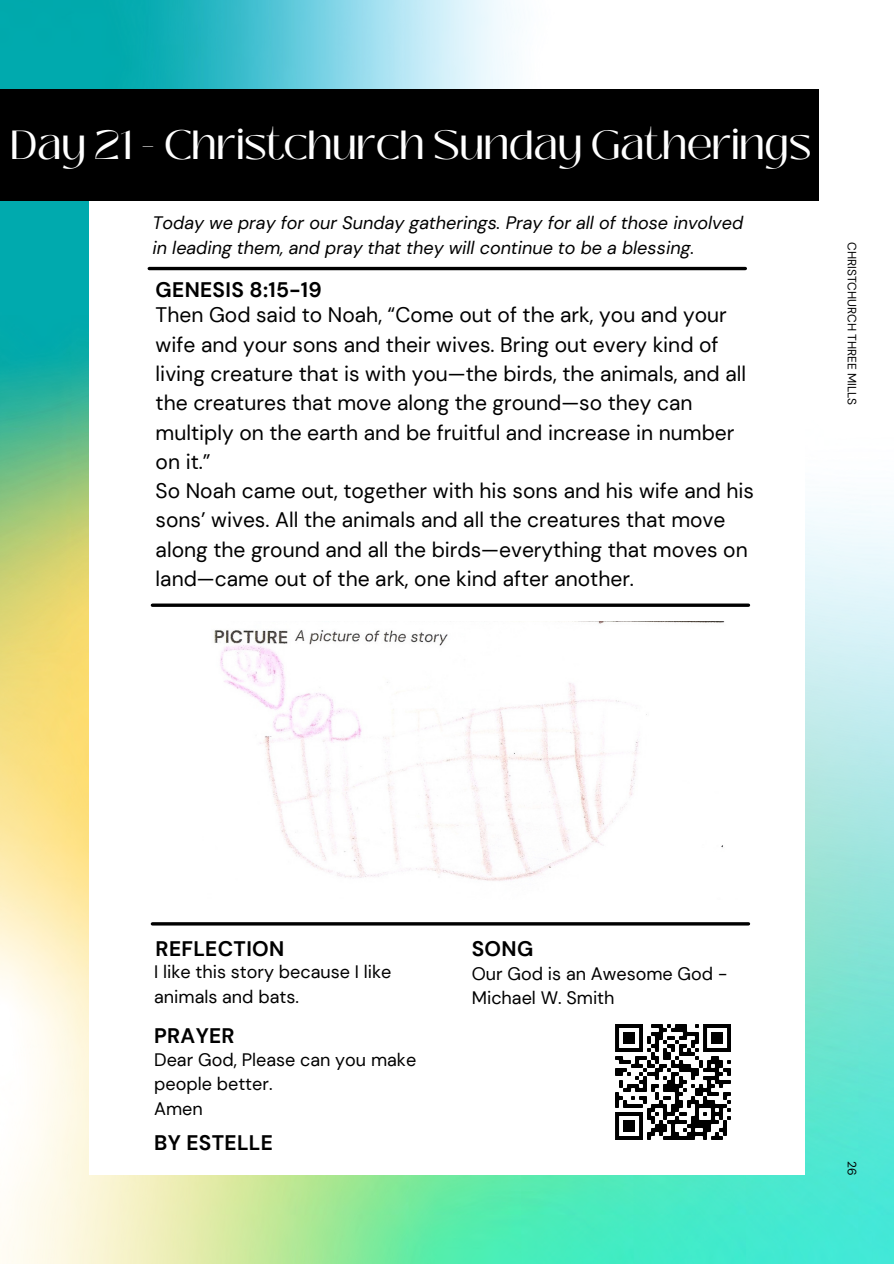
<style>
.page{position:relative;width:894px;height:1264px;background:#fff}
.page>*{position:absolute;margin:0;border:0;box-sizing:border-box;transform-origin:0 0}
.t1{font:40.5px "Black Mango";letter-spacing:-.015em;color:#fff}
.t2{font:21px/29.2px "DM Sans";color:#000}
.t3{font:700 21px "DM Sans";letter-spacing:.015em;color:#000}
.t4{font:18px/24.8px "DM Sans";color:#000}
.t5{font:italic 18px/24.8px "DM Sans";color:#000}
.t6{font:12px "DM Sans";color:#000}
</style>
<div class="page">
<img style="left:0;top:0;width:893px;height:1263px">
<div style="left:89px;top:89px;width:715px;height:1086px;background:#fff"></div>
<hr style="left:152px;top:922px;width:596px;height:3px;background:#000">
<div style="left:0;top:89px;width:818px;height:112px;background:#000"></div>
<svg style="left:152px;top:603px;width:596px;height:4px;background:#272727"></svg>
<img style="left:615px;top:1024px;width:116px;height:116px">
<hr style="left:149px;top:267px;width:596px;height:3px;background:#000">
<img style="left:214px;top:621px;width:511px;height:260px">
<h1 class="t1" style="left:10px;top:114px;width:803px">Day 21 - Christchurch Sunday Gatherings</h1>
<p class="t5" style="left:152px;top:210px;width:592px">Today we pray for our Sunday gatherings. Pray for all of those involved in leading them, and pray that they will continue to be a blessing.</p>
<p class="t3" style="left:156px;top:276px;width:167px">GENESIS 8:15-19</p>
<p class="t2" style="left:156px;top:300px;width:600px">Then God said to Noah, “Come out of the ark, you and your wife and your sons and their wives. Bring out every kind of living creature that is with you—the birds, the animals, and all the creatures that move along the ground—so they can multiply on the earth and be fruitful and increase in number on it.”<br>So Noah came out, together with his sons and his wife and his sons’ wives. All the animals and all the creatures that move along the ground and all the birds—everything that moves on land—came out of the ark, one kind after another.</p>
<p class="t6" style="left:859px;top:242px;width:165px;rotate:90deg">CHRISTCHURCH THREE MILLS</p>
<p class="t3" style="left:156px;top:934px;width:130px">REFLECTION</p>
<p class="t4" style="left:154px;top:959px;width:239px">I like this story because I like animals and bats.</p>
<p class="t3" style="left:154px;top:1022px;width:82px">PRAYER</p>
<p class="t4" style="left:154px;top:1047px;width:263px">Dear God, Please can you make people better.<br>Amen</p>
<p class="t3" style="left:154px;top:1129px;width:120px">BY ESTELLE</p>
<p class="t3" style="left:471px;top:934px;width:63px">SONG</p>
<p class="t4" style="left:471px;top:961px;width:257px">Our God is an Awesome God -<br>Michael W. Smith</p>
<p class="t6" style="left:859px;top:1160px;width:16px;rotate:90deg">26</p>
</div>
